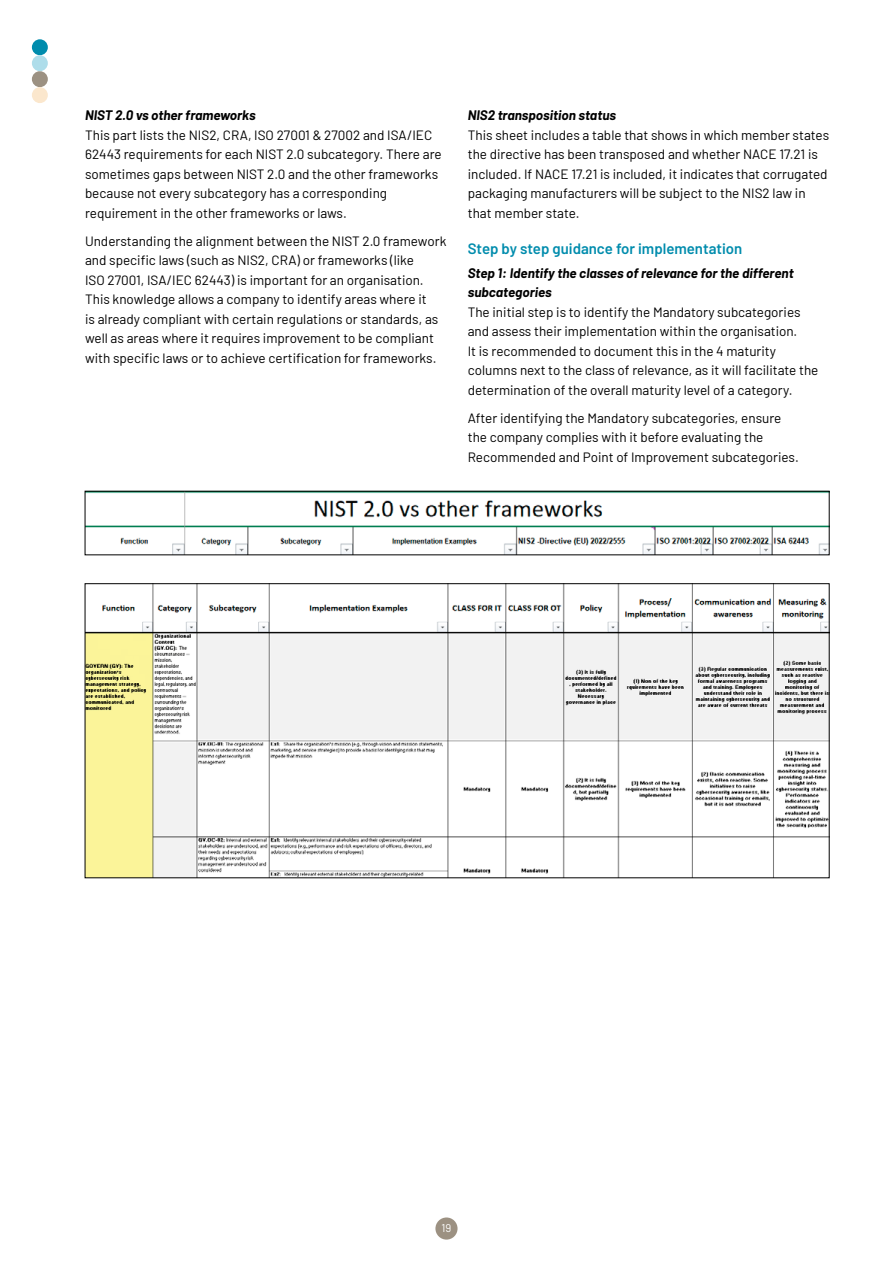
<style>
.page{position:relative;width:893px;height:1263px;background:#fff}
.page>*{position:absolute;margin:0;border:0;box-sizing:border-box;transform-origin:0 0}
.T3{font:600 15px "Barlow";color:#008cad}
.Parag{font:13.5px/19.5px "Barlow";color:#000}
.T4{font:italic 700 13.5px/19.5px "Barlow";color:#000}
.t1{font:11.25px "Barlow";color:#fff}
</style>
<div class="page">
<div style="left:435px;top:1217px;width:23px;height:22px;background:#9c9182;border-radius:50%"></div>
<div style="left:32px;top:39px;width:16px;height:16px;background:#008cad;border-radius:50%"></div>
<div style="left:32px;top:71px;width:16px;height:16px;background:#9c9182;border-radius:50%"></div>
<div style="left:32px;top:55px;width:16px;height:16px;background:#aeddea;border-radius:50%"></div>
<div style="left:32px;top:87px;width:16px;height:16px;background:#fbe7cd;border-radius:50%"></div>
<img style="left:87px;top:585px;width:741px;height:291px">
<img style="left:87px;top:493px;width:740px;height:60px">
<div style="left:85px;top:491px;width:744px;height:64px;border:1px solid #000"></div>
<p class="T4" style="left:85px;top:104px;width:172px">NIST 2.0 vs other frameworks</p>
<p class="Parag" style="left:85px;top:124px;width:358px">This part lists the NIS2, CRA, ISO 27001 &amp; 27002 and ISA/IEC 62443 requirements for each NIST 2.0 subcategory. There are sometimes gaps between NIST 2.0 and the other frameworks because not every subcategory has a corresponding requirement in the other frameworks or laws.</p>
<p class="Parag" style="left:85px;top:230px;width:363px">Understanding the alignment between the NIST 2.0 framework and specific laws (such as NIS2, CRA) or frameworks (like<br>ISO 27001, ISA/IEC 62443) is important for an organisation.<br>This knowledge allows a company to identify areas where it<br>is already compliant with certain regulations or standards, as well as areas where it requires improvement to be compliant with specific laws or to achieve certification for frameworks.</p>
<p class="T4" style="left:468px;top:104px;width:150px">NIS2 transposition status</p>
<p class="Parag" style="left:468px;top:124px;width:363px">This sheet includes a table that shows in which member states the directive has been transposed and whether NACE 17.21 is included. If NACE 17.21 is included, it indicates that corrugated packaging manufacturers will be subject to the NIS2 law in that member state.</p>
<p class="T3" style="left:468px;top:238px;width:276px">Step by step guidance for implementation</p>
<p class="T4" style="left:468px;top:262px;width:327px">Step 1: Identify the classes of relevance for the different subcategories</p>
<p class="Parag" style="left:468px;top:301px;width:352px">The initial step is to identify the Mandatory subcategories and assess their implementation within the organisation.<br>It is recommended to document this in the 4 maturity columns next to the class of relevance, as it will facilitate the determination of the overall maturity level of a category.</p>
<p class="Parag" style="left:468px;top:407px;width:332px">After identifying the Mandatory subcategories, ensure the company complies with it before evaluating the<br>Recommended and Point of Improvement subcategories.</p>
<p class="t1" style="left:441px;top:1220px;width:12px">19</p>
</div>
